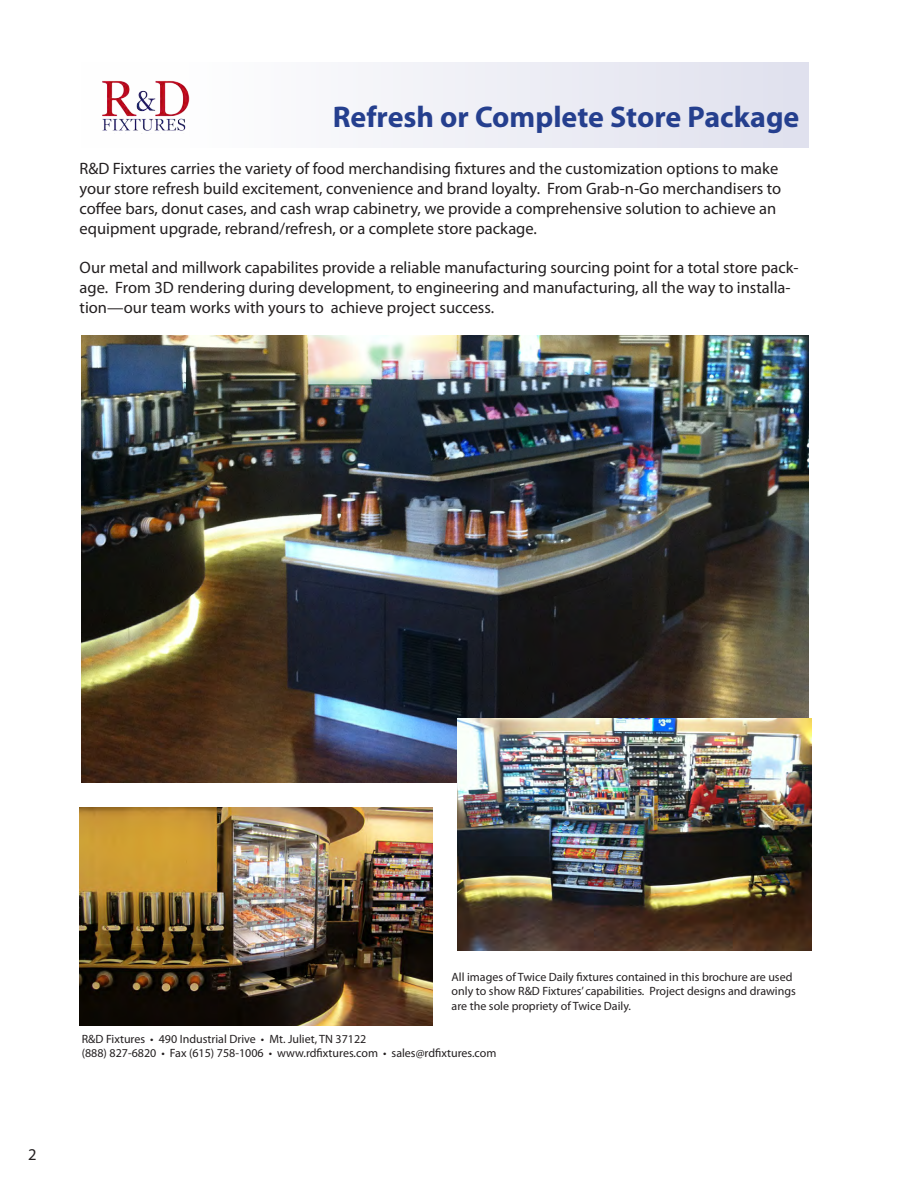
<style>
.page{position:relative;width:918px;height:1188px;background:#fff}
.page>*{position:absolute;margin:0;border:0;box-sizing:border-box;transform-origin:0 0}
.Section_Title{font:700 30px "Myriad Pro";color:#253f8e}
.t1{font:16.5px/19.8px "Myriad Pro";color:#231f20}
.captions{font:12px/14.4px "Myriad Pro";color:#231f20}
</style>
<div class="page">
<div style="left:82px;top:62px;width:727px;height:86px;background:linear-gradient(to right,#fff,#e0e1ee)"></div>
<img style="left:101px;top:80px;width:88px;height:54px">
<img style="left:80px;top:807px;width:353px;height:219px">
<img style="left:81px;top:335px;width:727px;height:448px">
<img style="left:457px;top:719px;width:354px;height:231px">
<p class="Section_Title" style="left:333px;top:97px;width:468px">Refresh or Complete Store Package</p>
<p class="t1" style="left:80px;top:159px;width:703px">R&amp;D Fixtures carries the variety of food merchandising fixtures and the customization options to make your store refresh build excitement, convenience and brand loyalty. From Grab-n-Go merchandisers to coffee bars, donut cases, and cash wrap cabinetry, we provide a comprehensive solution to achieve an equipment upgrade, rebrand/refresh, or a complete store package.</p>
<p class="t1" style="left:80px;top:258px;width:720px">Our metal and millwork capabilites provide a reliable manufacturing sourcing point for a total store pack&shy;age. From 3D rendering during development, to engineering and manufacturing, all the way to installa&shy;tion—our team works with yours to achieve project success.</p>
<p class="t1" style="left:28px;top:1144px;width:10px">2</p>
<p class="captions" style="left:452px;top:970px;width:346px">All images of Twice Daily fixtures contained in this brochure are used only to show R&amp;D Fixtures’ capabilities. Project designs and drawings are the sole propriety of Twice Daily.</p>
<p class="captions" style="left:82px;top:1032px;width:286px">R&amp;D Fixtures • 490 Industrial Drive • Mt. Juliet, TN 37122</p>
<p class="captions" style="left:82px;top:1046px;width:416px">(888) 827-6820 • Fax (615) 758-1006 • www.rdfixtures.com • sales@rdfixtures.com</p>
</div>
